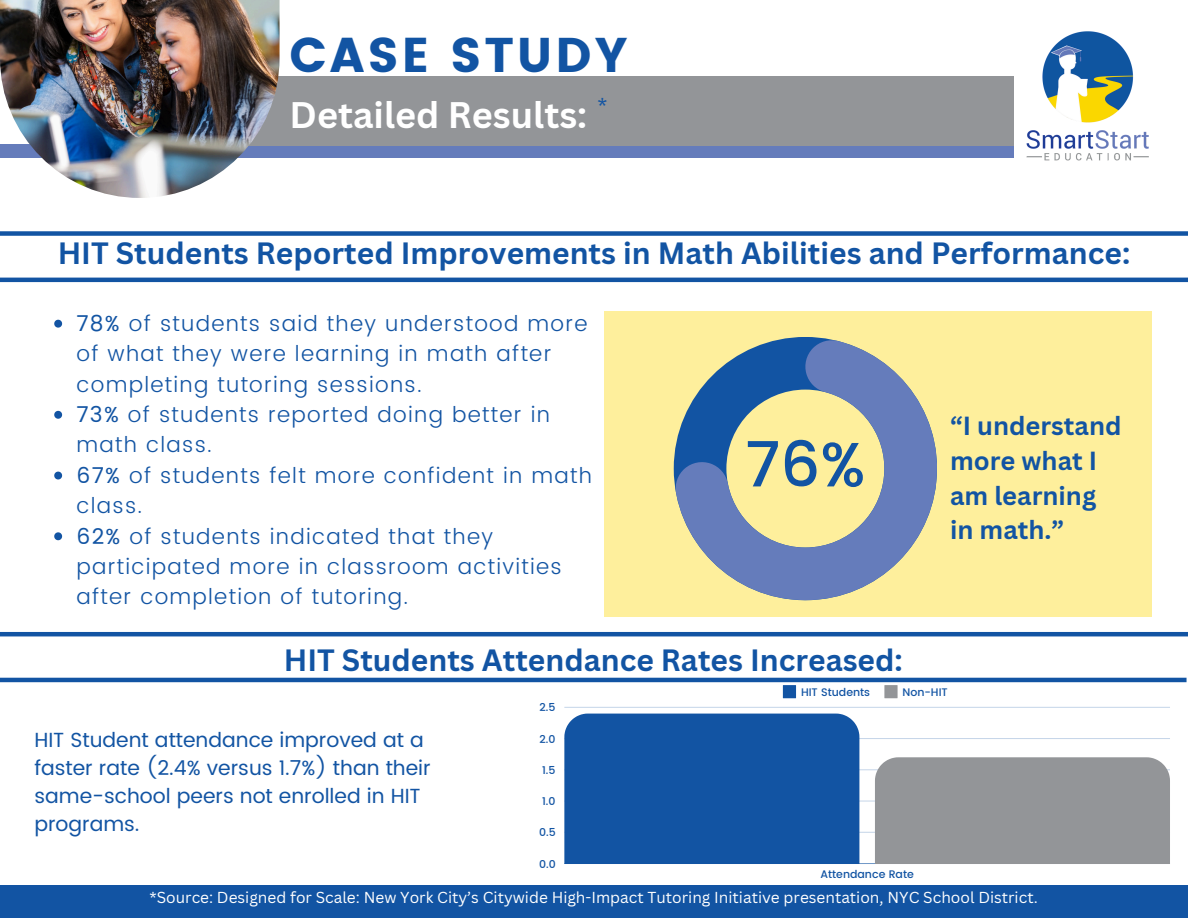
<style>
.page{position:relative;width:1188px;height:918px;background:#fff}
.page>*{position:absolute;margin:0;border:0;box-sizing:border-box;transform-origin:0 0}
.t1{font:500 62.4px "Poppins";color:#1254a3}
.t2{font:48.75px "Poppins";letter-spacing:.06em;color:#1254a3}
.t3{font:700 36px "Canva Sans";color:#fff}
.t4{font:700 30px "Canva Sans";color:#1254a3}
.t5{font:700 25.5px/34.8px "Canva Sans";color:#1254a3}
.t6{font:300 21.75px/30.3px "Poppins";letter-spacing:.06em;color:#1254a3}
.t7{font:21px "Canva Sans";color:#1254a3}
.t8{font:20.4px/28.2px "Poppins";color:#1254a3}
.t9{font:15.45px "Canva Sans";color:#fff}
.t10{font:500 10.95px "Poppins";color:#1254a3}
.s1{font-weight:400}
</style>
<div class="page">
<div style="left:0;top:144px;width:1013px;height:13px;background:#657cbb"></div>
<div style="left:175px;top:76px;width:838px;height:70px;background:#939598"></div>
<img style="left:0;top:0;width:280px;height:198px">
<div style="left:0;top:885px;width:1188px;height:33px;background:#1254a3"></div>
<div style="left:604px;top:311px;width:547px;height:305px;background:#feef9c"></div>
<svg style="left:675px;top:340px;width:262px;height:260px"></svg>
<svg style="left:54px;top:320px;width:8px;height:8px"></svg>
<svg style="left:54px;top:411px;width:8px;height:8px"></svg>
<svg style="left:54px;top:472px;width:8px;height:7px"></svg>
<svg style="left:54px;top:532px;width:8px;height:8px"></svg>
<hr style="left:0;top:278px;width:1188px;height:4px;background:#1254a3">
<hr style="left:0;top:632px;width:1188px;height:4px;background:#1254a3">
<div style="left:0;top:231px;width:1188px;height:5px;background:#1254a3"></div>
<hr style="left:0;top:678px;width:1187px;height:4px;background:#1254a3">
<svg style="left:783px;top:685px;width:13px;height:13px"></svg>
<svg style="left:884px;top:685px;width:14px;height:13px"></svg>
<hr style="left:564px;top:863px;width:606px;height:1px;background:#1254a3;opacity:.6">
<hr style="left:564px;top:832px;width:606px;height:1px;background:#1254a3;opacity:.25">
<hr style="left:564px;top:801px;width:606px;height:1px;background:#1254a3;opacity:.25">
<hr style="left:564px;top:770px;width:606px;height:1px;background:#1254a3;opacity:.25">
<hr style="left:564px;top:738px;width:606px;height:1px;background:#c7d6e9">
<hr style="left:564px;top:707px;width:606px;height:1px;background:#cedcec">
<div style="left:564px;top:714px;width:295px;height:150px;background:#1254a3"></div>
<div style="left:875px;top:757px;width:295px;height:107px;background:#939598"></div>
<img style="left:988px;top:31px;width:161px;height:130px">
<p class="t2" style="left:290px;top:26px;width:340px">CASE STUDY</p>
<h2 class="t3" style="left:290px;top:89px;width:299px">Detailed Results:</h2>
<p class="t7" style="left:597px;top:91px;width:11px">*</p>
<h3 class="t4" style="left:58px;top:232px;width:1074px">HIT Students Reported Improvements in Math Abilities and Performance:</h3>
<p class="t6" style="left:76px;top:308px;width:513px"><span class="s1">78%</span> of students said they understood more of what they were learning in math after completing tutoring sessions.</p>
<p class="t6" style="left:76px;top:399px;width:475px"><span class="s1">73%</span> of students reported doing better in math class.</p>
<p class="t6" style="left:76px;top:460px;width:517px"><span class="s1">67%</span> of students felt more confident in math class.</p>
<p class="t6" style="left:76px;top:521px;width:487px"><span class="s1">62%</span> of students indicated that they participated more in classroom activities after completion of tutoring.</p>
<h1 class="t1" style="left:745px;top:428px;width:122px">76%</h1>
<h3 class="t4" style="left:284px;top:639px;width:621px">HIT Students Attendance Rates Increased:</h3>
<h4 class="t5" style="left:950px;top:408px;width:173px">“I understand more what I am learning in math.”</h4>
<h5 class="t8" style="left:34px;top:725px;width:398px">HIT Student attendance improved at a faster rate (2.4% versus 1.7%) than their same-school peers not enrolled in HIT programs.</h5>
<p class="t10" style="left:539px;top:701px;width:17px">2.5</p>
<p class="t10" style="left:539px;top:732px;width:17px">2.0</p>
<p class="t10" style="left:542px;top:764px;width:15px">1.5</p>
<p class="t10" style="left:542px;top:795px;width:15px">1.0</p>
<p class="t10" style="left:539px;top:826px;width:18px">0.5</p>
<p class="t10" style="left:539px;top:857px;width:18px">0.0</p>
<p class="t10" style="left:801px;top:685px;width:71px">HIT Students</p>
<p class="t10" style="left:903px;top:685px;width:47px">Non-HIT</p>
<p class="t10" style="left:820px;top:867px;width:95px">Attendance Rate</p>
<p class="t9" style="left:150px;top:887px;width:890px">*Source: Designed for Scale: New York City’s Citywide High-Impact Tutoring Initiative presentation, NYC School District.</p>
</div>
